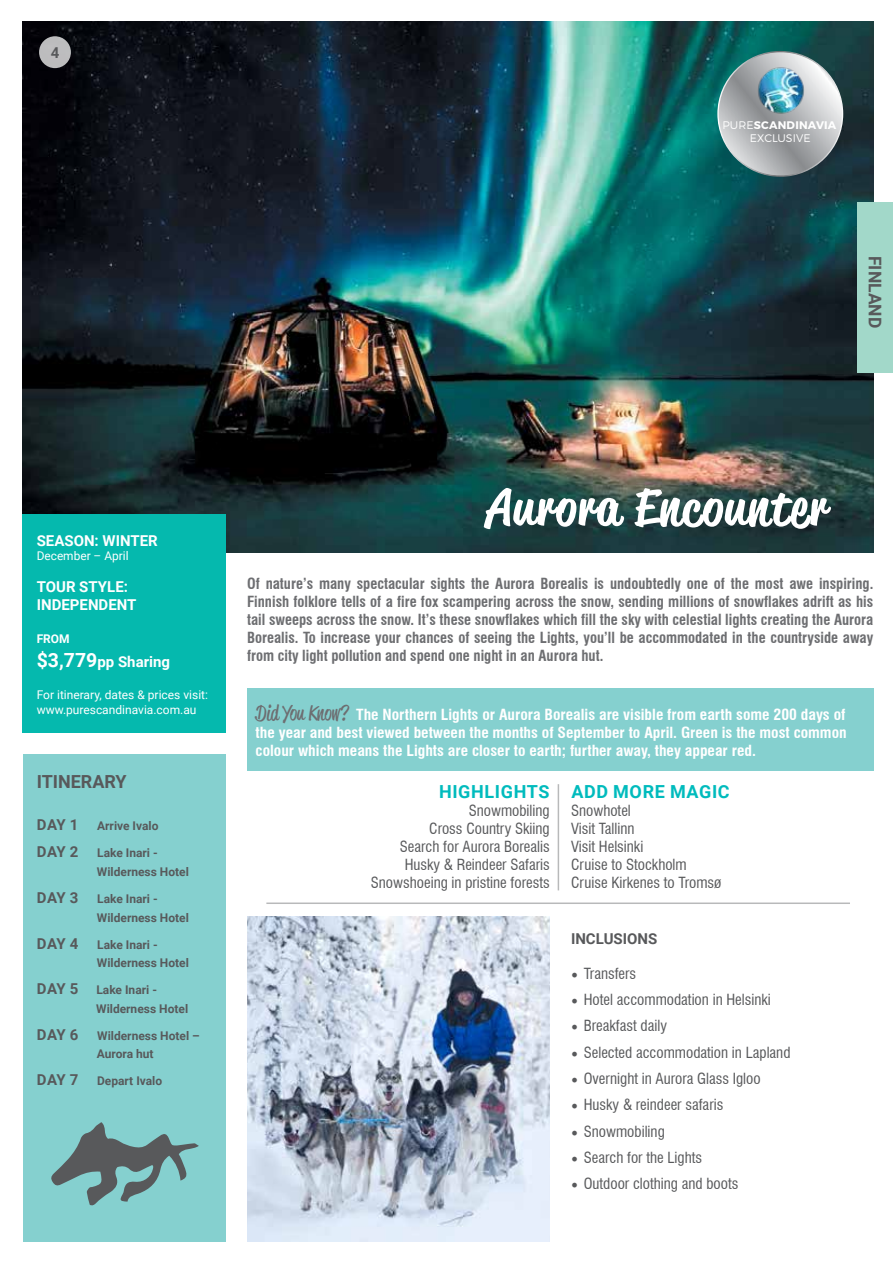
<style>
.page{position:relative;width:893px;height:1263px;background:#fff}
.page>*{position:absolute;margin:0;border:0;box-sizing:border-box;transform-origin:0 0}
.t1{font:500 50.7px "Reklame Script";letter-spacing:.03em;color:#fff}
.t2{font:700 18px "Roboto";letter-spacing:.035em;color:#00bbbd}
.t3{font:700 18px "Roboto";color:#58595b}
.t4{font:700 17.55px "Roboto";color:#58595b}
.t5{font:700 condensed 15px/18px "Swiss 721 BT";color:#6d6e71;text-align:justify}
.t6{font:condensed 15px/18px "Swiss 721 BT";color:#58595b;text-align:right}
.t7{font:700 condensed 15px/18px "Swiss 721 BT";color:#fff;text-align:justify;scale:1.04 1}
.t8{font:700 15px/18px "Roboto";color:#fff}
.t9{font:700 15px "Roboto";color:#58595b}
.t10{font:700 12px/18.6px "Roboto";color:#58595b}
.t11{font:12px/14.4px "Roboto";color:#fff}
.t12{font:700 12px "Roboto";color:#fff}
.t13{font:300 10.95px/13.6px "Montserrat";letter-spacing:.005em;color:#fff;text-align:center}
.s1{font-weight:700}
.s2{font-size:19.5px}
.s3{font-size:15px}
.s4{font-family:"Reklame Script";font-weight:400;font-stretch:normal;font-size:21px;color:#6d6e71}
.s5{font-family:"Minion Pro";font-stretch:normal;font-size:18px}
</style>
<div class="page">
<img style="left:23px;top:21px;width:850px;height:532px">
<div style="left:39px;top:36px;width:32px;height:32px;background:#bdbcbe;border-radius:50%"></div>
<div style="left:23px;top:754px;width:202px;height:488px;background:#85d0cf"></div>
<div style="left:23px;top:514px;width:203px;height:219px;background:#05b9ae"></div>
<div style="left:247px;top:688px;width:626px;height:83px;background:#85d0cf"></div>
<img style="left:247px;top:916px;width:303px;height:325px">
<hr style="left:266px;top:902px;width:584px;height:2px;background:#58595b">
<hr style="left:558px;top:784px;width:1px;height:106px;background:#58595b">
<div style="left:858px;top:202px;width:35px;height:170px;background:#a2d8c9"></div>
<svg style="left:718px;top:52px;width:125px;height:124px;background:#b6b8ba"></svg>
<img style="left:755px;top:63px;width:51px;height:53px">
<svg style="left:51px;top:1122px;width:148px;height:84px"></svg>
<p class="t9" style="left:51px;top:42px;width:10px">4</p>
<p class="t13" style="left:722px;top:118px;width:115px">PURE<span class="s1">SCANDINAVIA<br></span>EXCLUSIVE</p>
<p class="t4" style="left:887px;top:256px;width:74px;rotate:90deg">FINLAND</p>
<p class="t8" style="left:37px;top:531px;width:123px">SEASON: WINTER</p>
<p class="t11" style="left:37px;top:548px;width:93px">December – April</p>
<p class="t8" style="left:37px;top:577px;width:101px">TOUR STYLE:<br>INDEPENDENT</p>
<p class="t12" style="left:37px;top:631px;width:35px">FROM</p>
<p class="t8" style="left:37px;top:652px;width:135px"><span class="s2">$3,779</span>pp Sharing</p>
<p class="t11" style="left:37px;top:687px;width:173px">For itinerary, dates &amp; prices visit: www.purescandinavia.com.au</p>
<p class="t3" style="left:37px;top:769px;width:91px">ITINERARY</p>
<p class="t10" style="left:37px;top:816px;width:123px"><span class="s3">DAY 1</span> Arrive Ivalo</p>
<p class="t10" style="left:97px;top:843px;width:94px;text-indent:-60px"><span class="s3">DAY 2</span> Lake Inari -<br>Wilderness Hotel</p>
<p class="t10" style="left:97px;top:889px;width:94px;text-indent:-60px"><span class="s3">DAY 3</span> Lake Inari -<br>Wilderness Hotel</p>
<p class="t10" style="left:97px;top:934px;width:94px;text-indent:-60px"><span class="s3">DAY 4</span> Lake Inari -<br>Wilderness Hotel</p>
<p class="t10" style="left:96px;top:980px;width:94px;text-indent:-59px"><span class="s3">DAY 5</span> Lake Inari -<br>Wilderness Hotel</p>
<p class="t10" style="left:97px;top:1026px;width:104px;text-indent:-60px"><span class="s3">DAY 6</span> Wilderness Hotel –<br>Aurora hut</p>
<p class="t10" style="left:37px;top:1071px;width:127px"><span class="s3">DAY 7</span> Depart Ivalo</p>
<h1 class="t1" style="left:486px;top:472px;width:342px">Aurora Encounter</h1>
<p class="t5" style="left:247px;top:575px;width:628px">Of nature’s many spectacular sights the Aurora Borealis is undoubtedly one of the most awe inspiring.<br>Finnish folklore tells of a fire fox scampering across the snow, sending millions of snowflakes adrift as his tail sweeps across the snow. It’s these snowflakes which fill the sky with celestial lights creating the Aurora Borealis. To increase your chances of seeing the Lights, you’ll be accommodated in the countryside away from city light pollution and spend one night in an Aurora hut.</p>
<p class="t7" style="left:256px;top:705px;width:570px"><span class="s4">Did You Know?</span> The Northern Lights or Aurora Borealis are visible from earth some 200 days of the year and best viewed between the months of September to April. Green is the most common colour which means the Lights are closer to earth; further away, they appear red.</p>
<p class="t2" style="left:439px;top:779px;width:112px">HIGHLIGHTS</p>
<p class="t6" style="left:371px;top:801px;width:180px">Snowmobiling<br>Cross Country Skiing<br>Search for Aurora Borealis<br>Husky &amp; Reindeer Safaris<br>Snowshoeing in pristine forests</p>
<p class="t2" style="left:571px;top:779px;width:160px">ADD MORE MAGIC</p>
<p class="t6" style="left:571px;top:801px;width:152px;text-align:left">Snowhotel<br>Visit Tallinn<br>Visit Helsinki<br>Cruise to Stockholm<br>Cruise Kirkenes to Tromsø</p>
<p class="t9" style="left:571px;top:928px;width:88px">INCLUSIONS</p>
<p class="t6" style="left:571px;top:964px;width:67px"><span class="s5">•</span> Transfers</p>
<p class="t6" style="left:571px;top:991px;width:201px"><span class="s5">•</span> Hotel accommodation in Helsinki</p>
<p class="t6" style="left:571px;top:1017px;width:97px"><span class="s5">•</span> Breakfast daily</p>
<p class="t6" style="left:571px;top:1043px;width:221px"><span class="s5">•</span> Selected accommodation in Lapland</p>
<p class="t6" style="left:571px;top:1069px;width:191px"><span class="s5">•</span> Overnight in Aurora Glass Igloo</p>
<p class="t6" style="left:571px;top:1096px;width:154px"><span class="s5">•</span> Husky &amp; reindeer safaris</p>
<p class="t6" style="left:571px;top:1122px;width:95px"><span class="s5">•</span> Snowmobiling</p>
<p class="t6" style="left:571px;top:1148px;width:133px"><span class="s5">•</span> Search for the Lights</p>
<p class="t6" style="left:571px;top:1174px;width:169px"><span class="s5">•</span> Outdoor clothing and boots</p>
</div>
